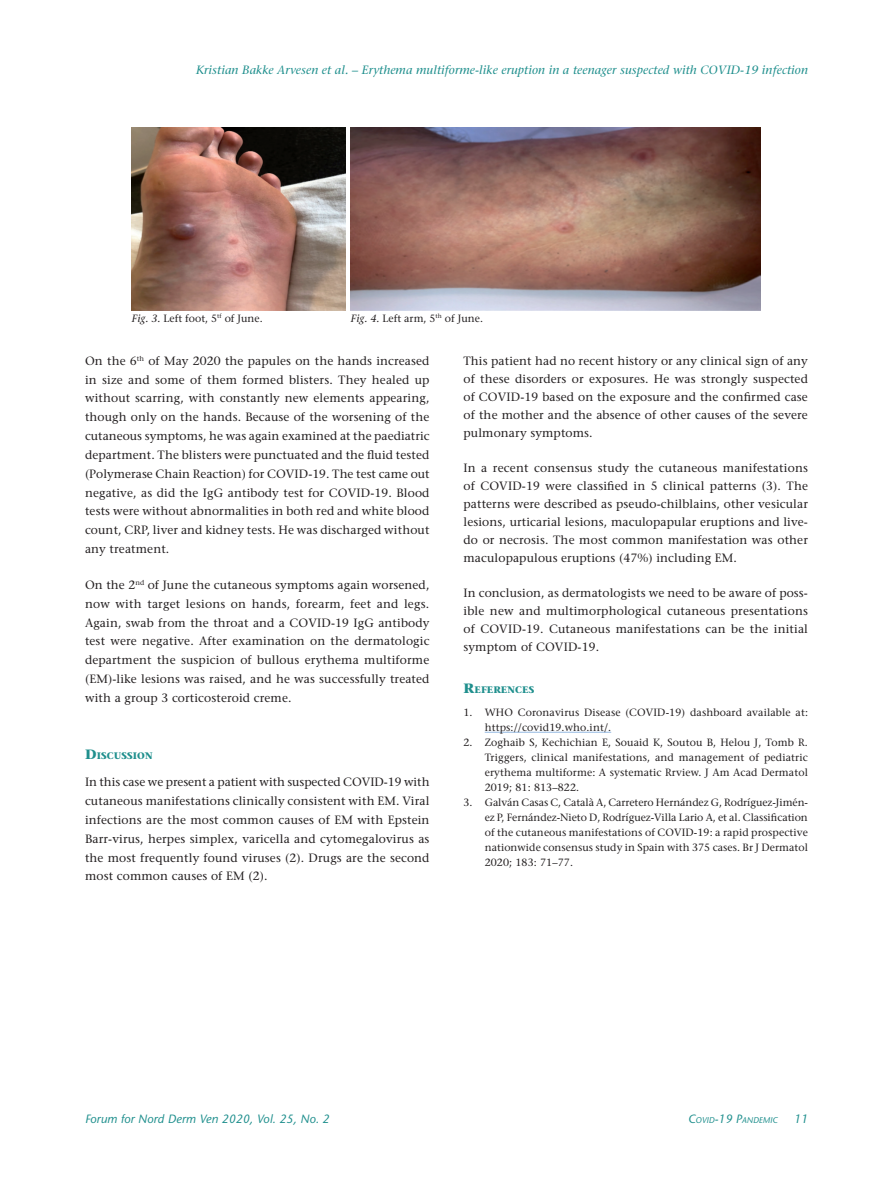
<style>
.page{position:relative;width:893px;height:1191px;background:#fff}
.page>*{position:absolute;margin:0;border:0;box-sizing:border-box;transform-origin:0 0}
.t1{font:12px/18.8px "Stone Serif";letter-spacing:.01em;color:#231f20;text-align:justify}
.t2{font:italic 12px "Stone Serif";letter-spacing:.01em;color:#1f8f8d}
.t3{font:italic 12px "Stone Sans";letter-spacing:.01em;color:#1f8f8d}
.t4{font:10.5px/15px "Stone Serif";letter-spacing:.01em;color:#231f20;text-align:justify}
.t5{font:700 9.45px "Stone Serif";letter-spacing:.015em;color:#1f8f8d}
.t6{font:italic 8.4px "Stone Sans";color:#1f8f8d}
.s1{font-style:italic}
.s2{font-size:13.5px}
.s3{font-size:12px}
</style>
<div class="page">
<hr style="left:485px;top:732px;width:126px;height:1px;background:#94b8e1">
<img style="left:132px;top:128px;width:214px;height:183px">
<img style="left:351px;top:128px;width:410px;height:183px">
<p class="t2" style="left:196px;top:63px;width:613px">Kristian Bakke Arvesen et al. – Erythema multiforme-like eruption in a teenager suspected with COVID-19 infection</p>
<p class="t4" style="left:132px;top:311px;width:132px"><span class="s1">Fig. 3.</span> Left foot, 5<sup>tf</sup> of June.</p>
<p class="t4" style="left:351px;top:311px;width:134px"><span class="s1">Fig. 4.</span> Left arm, 5<sup>th</sup> of June.</p>
<p class="t1" style="left:85px;top:351px;width:346px">On the 6<sup>th</sup> of May 2020 the papules on the hands increased in size and some of them formed blisters. They healed up without scarring, with constantly new elements appearing, though only on the hands. Because of the worsening of the cutaneous symptoms, he was again examined at the paediatric department. The blisters were punctuated and the fluid tested (Polymerase Chain Reaction) for COVID-19. The test came out negative, as did the IgG antibody test for COVID-19. Blood tests were without abnormalities in both red and white blood count, CRP, liver and kidney tests. He was discharged without any treatment.</p>
<p class="t1" style="left:85px;top:575px;width:346px">On the 2<sup>nd</sup> of June the cutaneous symptoms again worsened, now with target lesions on hands, forearm, feet and legs.<br>Again, swab from the throat and a COVID-19 IgG antibody test were negative. After examination on the dermatologic department the suspicion of bullous erythema multiforme (EM)-like lesions was raised, and he was successfully treated with a group 3 corticosteroid creme.</p>
<p class="t5" style="left:85px;top:750px;width:69px"><span class="s2">D</span>ISCUSSION</p>
<p class="t1" style="left:85px;top:773px;width:346px">In this case we present a patient with suspected COVID-19 with cutaneous manifestations clinically consistent with EM. Viral infections are the most common causes of EM with Epstein Barr-virus, herpes simplex, varicella and cytomegalovirus as the most frequently found viruses (2). Drugs are the second most common causes of EM (2).</p>
<p class="t1" style="left:463px;top:352px;width:346px;line-height:18px">This patient had no recent history or any clinical sign of any of these disorders or exposures. He was strongly suspected of COVID-19 based on the exposure and the confirmed case of the mother and the absence of other causes of the severe pulmonary symptoms.</p>
<p class="t1" style="left:463px;top:459px;width:346px;line-height:18px">In a recent consensus study the cutaneous manifestations of COVID-19 were classified in 5 clinical patterns (3). The patterns were described as pseudo-chilblains, other vesicular lesions, urticarial lesions, maculopapular eruptions and live&shy;do or necrosis. The most common manifestation was other maculopapulous eruptions (47%) including EM.</p>
<p class="t1" style="left:463px;top:584px;width:346px;line-height:18px">In conclusion, as dermatologists we need to be aware of poss&shy;ible new and multimorphological cutaneous presentations of COVID-19. Cutaneous manifestations can be the initial symptom of COVID-19.</p>
<p class="t5" style="left:463px;top:683px;width:72px"><span class="s2">R</span>EFERENCES</p>
<p class="t4" style="left:485px;top:705px;width:325px;text-indent:-21px">1. WHO Coronavirus Disease (COVID-19) dashboard available at: https://covid19.who.int/.</p>
<p class="t4" style="left:485px;top:735px;width:325px;text-indent:-21px">2. Zoghaib S, Kechichian E, Souaid K, Soutou B, Helou J, Tomb R.<br>Triggers, clinical manifestations, and management of pediatric erythema multiforme: A systematic Rrview. J Am Acad Dermatol 2019; 81: 813–822.</p>
<p class="t4" style="left:485px;top:795px;width:325px;text-indent:-21px">3. Galván Casas C, Català A, Carretero Hernández G, Rodríguez-Jimén&shy;ez P, Fernández-Nieto D, Rodríguez-Villa Lario A, et al. Classification of the cutaneous manifestations of COVID-19: a rapid prospective nationwide consensus study in Spain with 375 cases. Br J Dermatol 2020; 183: 71–77.</p>
<p class="t3" style="left:85px;top:1112px;width:246px">Forum for Nord Derm Ven 2020, Vol. 25, No. 2</p>
<p class="t6" style="left:688px;top:1115px;width:91px"><span class="s3">C</span>OVID<span class="s3">-19 P</span>ANDEMIC</p>
<p class="t3" style="left:794px;top:1112px;width:15px">11</p>
</div>
